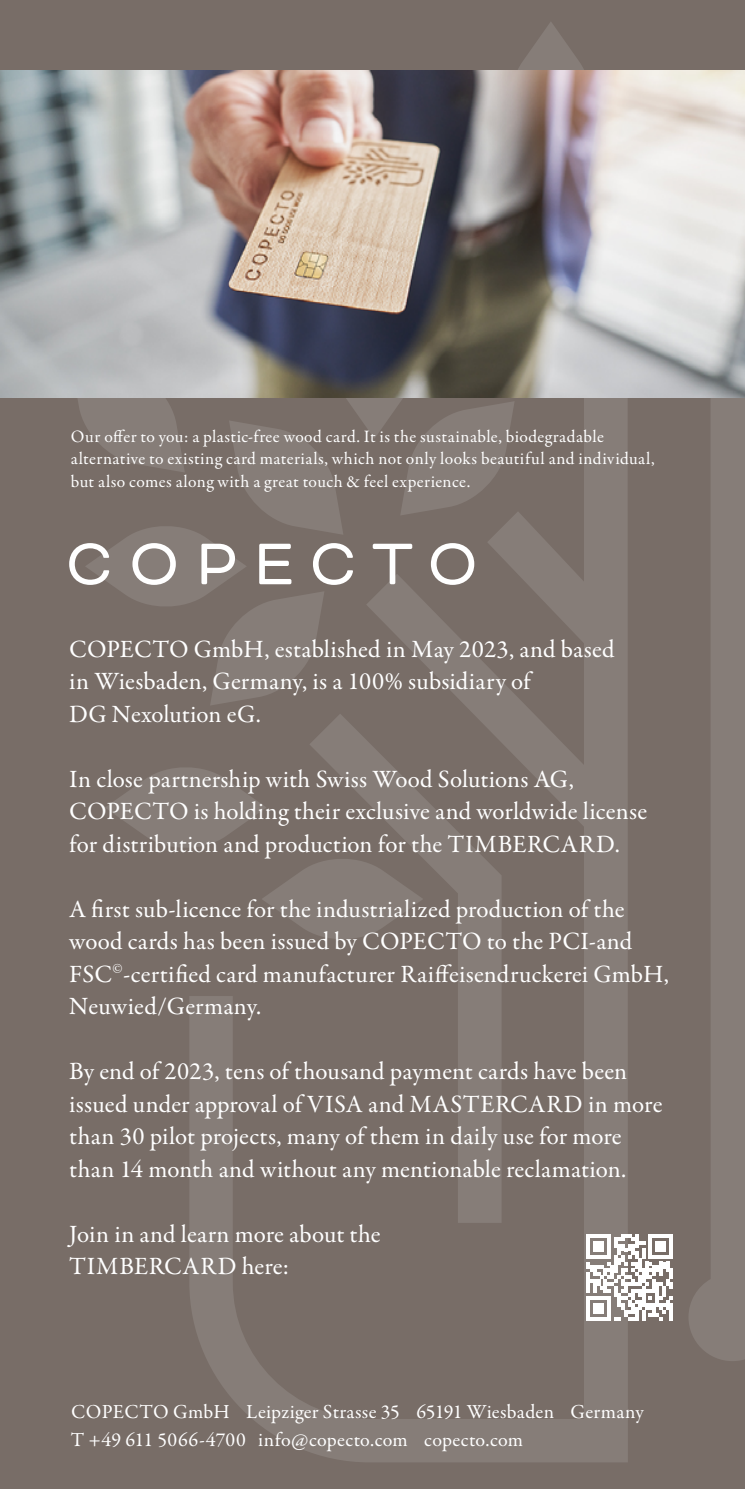
<style>
.page{position:relative;width:745px;height:1489px;background:#fff}
.page>*{position:absolute;margin:0;border:0;box-sizing:border-box;transform-origin:0 0}
.t1{font:25px/32.5px "Garamond Premr Pro";letter-spacing:.005em;color:#fff}
.t2{font:20px/27.5px "Garamond Premr Pro";letter-spacing:.015em;color:#fff}
.t3{font:17.5px/22.5px "Garamond Premr Pro";letter-spacing:.025em;color:#fff}
</style>
<div class="page">
<div style="left:0;top:0;width:744px;height:1488px;background:#786d67"></div>
<svg style="left:189px;top:705px;width:438px;height:757px"></svg>
<svg style="left:309px;top:713px;width:192px;height:509px"></svg>
<svg style="left:688px;top:397px;width:56px;height:963px;fill:#867d78"></svg>
<svg style="left:105px;top:763px;width:318px;height:180px"></svg>
<img style="left:0;top:71px;width:744px;height:326px">
<img style="left:69px;top:22px;width:585px;height:683px">
<svg style="left:586px;top:1233px;width:86px;height:87px"></svg>
<p class="t3" style="left:71px;top:425px;width:584px">Our offer to you: a plastic-free wood card. It is the sustainable, biodegradable alternative to existing card materials, which not only looks beautiful and individual, but also comes along with a great touch &amp; feel experience.</p>
<p class="t1" style="left:69px;top:633px;width:546px">COPECTO GmbH, established in May 2023, and based in Wiesbaden, Germany, is a 100% subsidiary of<br>DG Nexolution eG.</p>
<p class="t1" style="left:69px;top:763px;width:579px">In close partnership with Swiss Wood Solutions AG,<br>COPECTO is holding their exclusive and worldwide license for distribution and production for the TIMBERCARD.</p>
<p class="t1" style="left:69px;top:893px;width:601px">A first sub-licence for the industrialized production of the wood cards has been issued by COPECTO to the PCI-and FSC<sup>©</sup>-certified card manufacturer Raiffeisendruckerei GmbH, Neuwied/Germany.</p>
<p class="t1" style="left:69px;top:1055px;width:594px">By end of 2023, tens of thousand payment cards have been issued under approval of VISA and MASTERCARD in more than 30 pilot projects, many of them in daily use for more than 14 month and without any mentionable reclamation.</p>
<p class="t1" style="left:69px;top:1218px;width:313px">Join in and learn more about the<br>TIMBERCARD here:</p>
<p class="t2" style="left:71px;top:1398px;width:574px">COPECTO GmbH Leipziger Strasse 35 65191 Wiesbaden Germany<br>T +49 611 5066-4700 info@copecto.com copecto.com</p>
</div>
